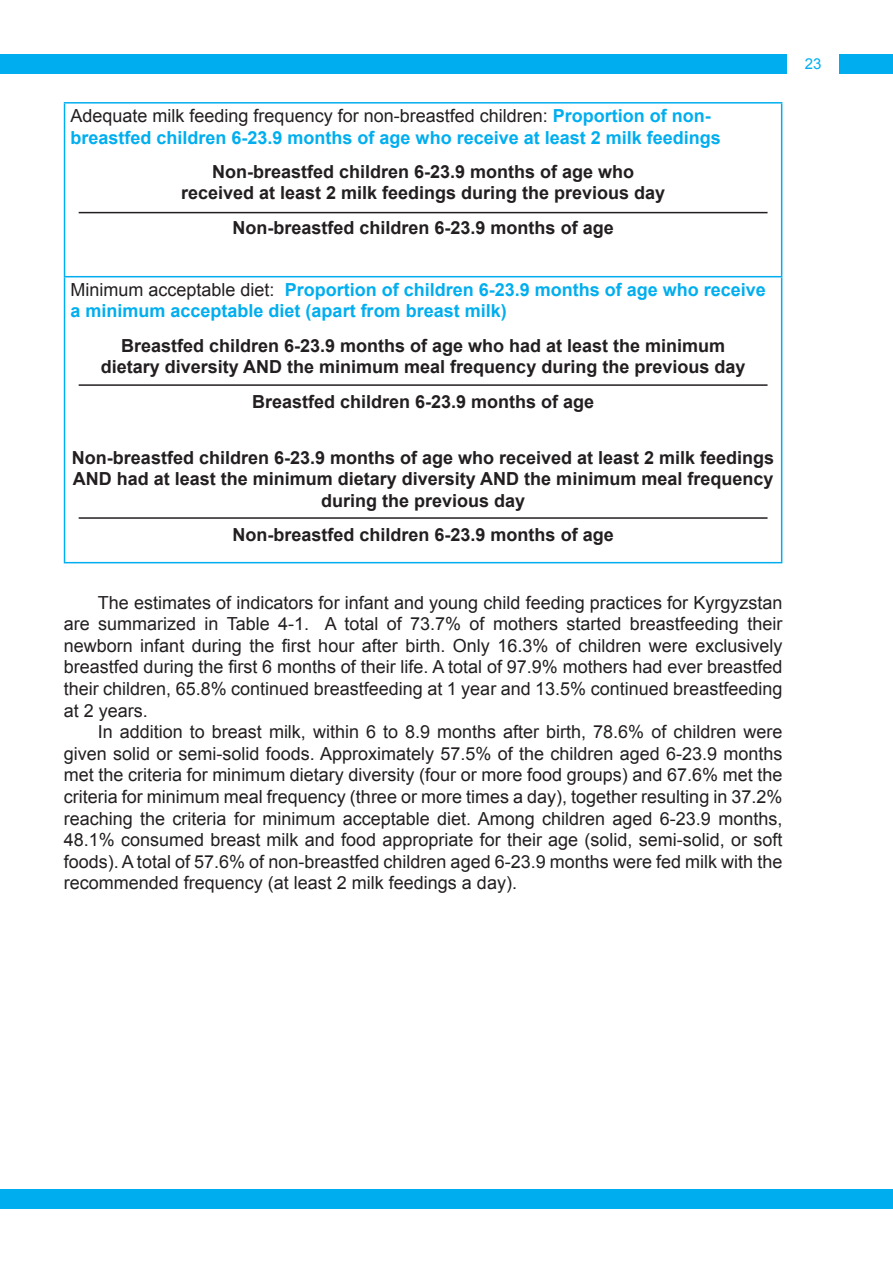
<style>
.page{position:relative;width:893px;height:1263px;background:#fff}
.page>*{position:absolute;margin:0;border:0;box-sizing:border-box;transform-origin:0 0}
.t1{font:18px/21.6px "Arial";color:#231f20;text-align:justify}
.t2{font:700 18px/21.6px "Arial";color:#231f20;text-align:center}
.t3{font:700 18px/21.6px "Arial";color:#00aeef}
.t4{font:15px "Arial";color:#00aeef}
.s1{font-weight:400;color:#231f20}
</style>
<div class="page">
<div style="left:0;top:1189px;width:893px;height:20px;background:#00aeef"></div>
<div style="left:0;top:54px;width:893px;height:20px;background:#00aeef"></div>
<div style="left:787px;top:52px;width:52px;height:25px;background:#fff"></div>
<hr style="left:64px;top:102px;width:718px;height:2px;background:#00aeef">
<hr style="left:64px;top:104px;width:1px;height:172px;background:#00aeef">
<hr style="left:781px;top:104px;width:1px;height:172px;background:#00aeef">
<hr style="left:64px;top:276px;width:718px;height:1px;background:#00aeef">
<hr style="left:64px;top:277px;width:1px;height:285px;background:#00aeef">
<hr style="left:781px;top:277px;width:1px;height:285px;background:#00aeef">
<hr style="left:64px;top:562px;width:718px;height:1px;background:#00aeef">
<hr style="left:79px;top:212px;width:688px;height:1px;background:#231f20">
<hr style="left:79px;top:517px;width:688px;height:2px;background:#231f20">
<hr style="left:79px;top:384px;width:688px;height:2px;background:#231f20">
<p class="t3" style="left:71px;top:105px;width:652px"><span class="s1">Adequate milk feeding frequency for non-breastfed children:</span> Proportion of non&shy;breastfed children 6-23.9 months of age who receive at least 2 milk feedings</p>
<p class="t2" style="left:181px;top:161px;width:486px">Non-breastfed children 6-23.9 months of age who received at least 2 milk feedings during the previous day</p>
<p class="t2" style="left:233px;top:217px;width:383px">Non-breastfed children 6-23.9 months of age</p>
<p class="t3" style="left:71px;top:279px;width:697px"><span class="s1">Minimum acceptable diet:</span> Proportion of children 6-23.9 months of age who receive a minimum acceptable diet (apart from breast milk)</p>
<p class="t2" style="left:101px;top:335px;width:646px">Breastfed children 6-23.9 months of age who had at least the minimum dietary diversity AND the minimum meal frequency during the previous day</p>
<p class="t2" style="left:252px;top:391px;width:344px">Breastfed children 6-23.9 months of age</p>
<p class="t2" style="left:72px;top:447px;width:704px">Non-breastfed children 6-23.9 months of age who received at least 2 milk feedings<br>AND had at least the minimum dietary diversity AND the minimum meal frequency during the previous day</p>
<p class="t2" style="left:233px;top:525px;width:383px">Non-breastfed children 6-23.9 months of age</p>
<p class="t1" style="left:64px;top:592px;width:720px;text-indent:34px">The estimates of indicators for infant and young child feeding practices for Kyrgyzstan are summarized in Table 4-1. A total of 73.7% of mothers started breastfeeding their newborn infant during the first hour after birth. Only 16.3% of children were exclusively breastfed during the first 6 months of their life. A total of 97.9% mothers had ever breastfed their children, 65.8% continued breastfeeding at 1 year and 13.5% continued breastfeeding at 2 years.</p>
<p class="t1" style="left:64px;top:721px;width:720px;text-indent:34px">In addition to breast milk, within 6 to 8.9 months after birth, 78.6% of children were given solid or semi-solid foods. Approximately 57.5% of the children aged 6-23.9 months met the criteria for minimum dietary diversity (four or more food groups) and 67.6% met the criteria for minimum meal frequency (three or more times a day), together resulting in 37.2% reaching the criteria for minimum acceptable diet. Among children aged 6-23.9 months, 48.1% consumed breast milk and food appropriate for their age (solid, semi-solid, or soft foods). A total of 57.6% of non-breastfed children aged 6-23.9 months were fed milk with the recommended frequency (at least 2 milk feedings a day).</p>
<p class="t4" style="left:805px;top:54px;width:18px">23</p>
</div>
